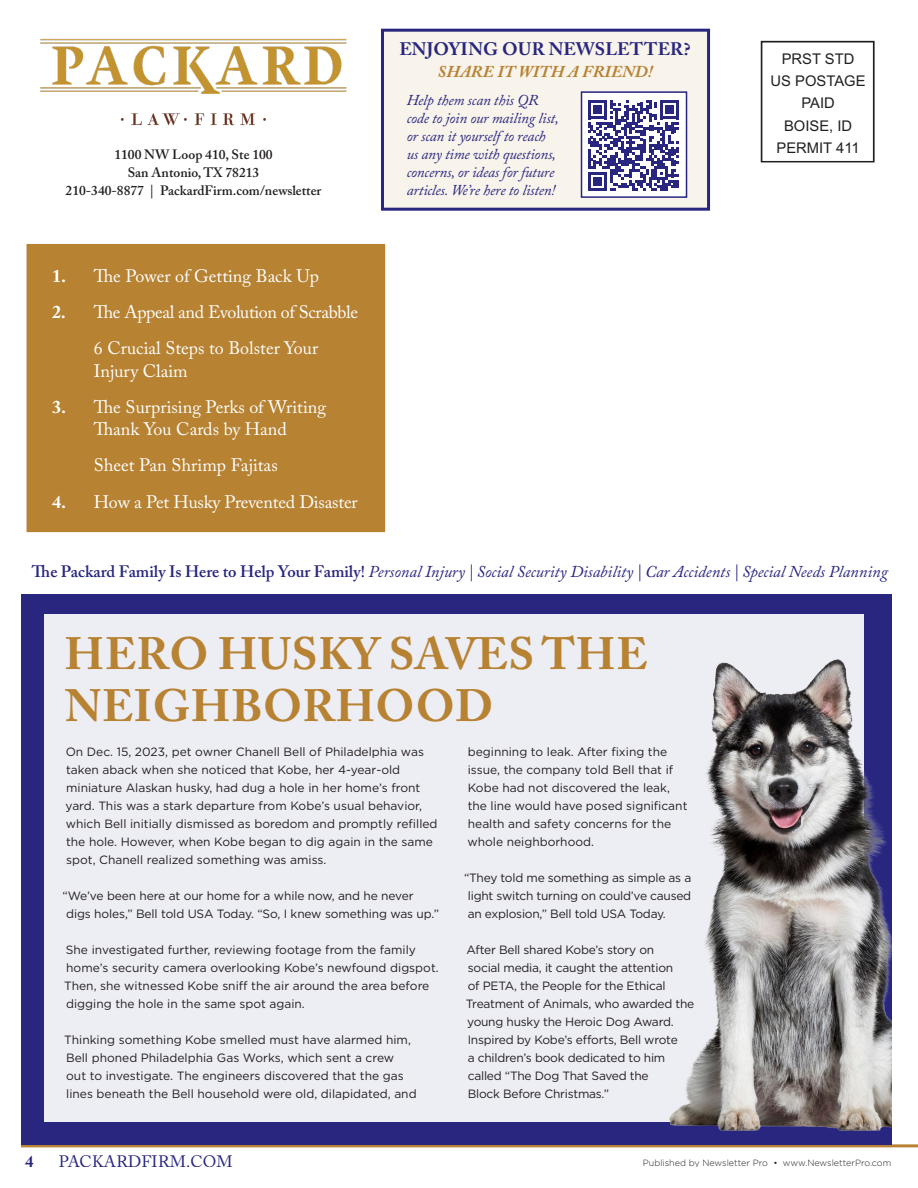
<style>
.page{position:relative;width:918px;height:1188px;background:#fff}
.page>*{position:absolute;margin:0;border:0;box-sizing:border-box;transform-origin:0 0}
.t1{font:700 45px/52.1px "Adobe Caslon Pro";letter-spacing:.015em;color:#b78232}
.Paragraph_Style_1{font:18px/22.5px "Adobe Caslon Pro";color:#fff}
.Paragraph_Style_1-2{font:18px "Adobe Caslon Pro";letter-spacing:-.02em;color:#fff}
.Paragraph_Style_1-3{font:700 18px "Adobe Caslon Pro";letter-spacing:.015em;color:#28267f}
.Paragraph_Style_1-4{font:italic 16.5px "Adobe Caslon Pro";color:#28267f}
.Paragraph_Style_1-5{font:italic 700 16.5px "Adobe Caslon Pro";letter-spacing:.015em;color:#b78232}
.t2{font:16.5px "Adobe Caslon Pro";letter-spacing:.015em;color:#28267f}
.t3{font:700 16.5px "Adobe Caslon Pro";color:#28267f}
.Paragraph_Style_1-6{font:italic 15px/18px "Adobe Caslon Pro";letter-spacing:-.01em;color:#28267f}
.t4{font:14.7px/22.2px "Arial";color:#231f20;text-align:center}
.t5{font:600 13.5px/18px "Adobe Caslon Pro";color:#231f20;text-align:center}
.body{font:12px/18px "Gotham";color:#231f20}
.body-2{font:12px/18px "Gotham";letter-spacing:-.02em;color:#231f20}
.t6{font:300 9px "Gotham";color:#231f20}
.s1{font-weight:700}
.s2{font-weight:600;font-style:normal}
</style>
<div class="page">
<img style="left:40px;top:38px;width:307px;height:88px">
<div style="left:381px;top:29px;width:329px;height:182px;background:#f8f3eb;border:3px solid #28267f"></div>
<div style="left:27px;top:244px;width:358px;height:288px;background:#b78232"></div>
<hr style="left:0;top:1144px;width:918px;height:3px;background:#b78232">
<div style="left:582px;top:92px;width:105px;height:105px;background:#fff"></div>
<svg style="left:588px;top:100px;width:91px;height:91px"></svg>
<div style="left:581px;top:91px;width:106px;height:107px;border:2px solid #28267f"></div>
<div style="left:17px;top:594px;width:874px;height:550px;background:#28267f"></div>
<div style="left:44px;top:615px;width:820px;height:507px;background:#ededf4"></div>
<img style="left:566px;top:659px;width:325px;height:486px">
<div style="left:761px;top:41px;width:114px;height:121px;border:2px solid #231f20"></div>
<div style="left:0;top:0;width:20px;height:1188px;background:#fff"></div>
<p class="t5" style="left:114px;top:146px;width:160px">1100 NW Loop 410, Ste 100<br>San Antonio, TX 78213</p>
<p class="t5" style="left:66px;top:182px;width:257px">210-340-8877 | PackardFirm.com/newsletter</p>
<p class="Paragraph_Style_1" style="left:52px;top:264px;width:268px"><span class="s1">1.</span> The Power of Getting Back Up</p>
<p class="Paragraph_Style_1-2" style="left:52px;top:301px;width:307px"><span class="s1">2.</span> The Appeal and Evolution of Scrabble</p>
<p class="Paragraph_Style_1" style="left:94px;top:337px;width:226px">6 Crucial Steps to Bolster Your<br>Injury Claim</p>
<p class="Paragraph_Style_1" style="left:52px;top:395px;width:275px;text-align:center"><span class="s1">3.</span> The Surprising Perks of Writing<br>Thank You Cards by Hand</p>
<p class="Paragraph_Style_1" style="left:94px;top:454px;width:185px">Sheet Pan Shrimp Fajitas</p>
<p class="Paragraph_Style_1" style="left:52px;top:490px;width:307px"><span class="s1">4.</span> How a Pet Husky Prevented Disaster</p>
<p class="Paragraph_Style_1-3" style="left:399px;top:38px;width:293px">ENJOYING OUR NEWSLETTER?</p>
<p class="Paragraph_Style_1-5" style="left:437px;top:62px;width:216px">SHARE IT WITH A FRIEND!</p>
<p class="Paragraph_Style_1-6" style="left:407px;top:91px;width:154px">Help them scan this QR code to join our mailing list, or scan it yourself to reach us any time with questions, concerns, or ideas for future articles. We’re here to listen!</p>
<p class="t4" style="left:771px;top:48px;width:96px">PRST STD<br>US POSTAGE<br>PAID<br>BOISE, ID<br>PERMIT 411</p>
<p class="Paragraph_Style_1-4" style="left:32px;top:562px;width:857px"><span class="s2">The Packard Family Is Here to Help Your Family!</span> Personal Injury | Social Security Disability | Car Accidents | Special Needs Planning</p>
<p class="t1" style="left:65px;top:627px;width:584px">HERO HUSKY SAVES THE<br>NEIGHBORHOOD</p>
<p class="body" style="left:66px;top:742px;width:374px">On Dec. 15, 2023, pet owner Chanell Bell of Philadelphia was taken aback when she noticed that Kobe, her 4-year-old miniature Alaskan husky, had dug a hole in her home’s front yard. This was a stark departure from Kobe’s usual behavior, which Bell initially dismissed as boredom and promptly refilled the hole. However, when Kobe began to dig again in the same spot, Chanell realized something was amiss.</p>
<p class="body" style="left:63px;top:886px;width:378px">“We’ve been here at our home for a while now, and he never digs holes,” Bell told USA Today. “So, I knew something was up.”</p>
<p class="body" style="left:64px;top:940px;width:376px">She investigated further, reviewing footage from the family home’s security camera overlooking Kobe’s newfound digspot.<br>Then, she witnessed Kobe sniff the air around the area before digging the hole in the same spot again.</p>
<p class="body" style="left:64px;top:1030px;width:354px">Thinking something Kobe smelled must have alarmed him, Bell phoned Philadelphia Gas Works, which sent a crew<br>out to investigate. The engineers discovered that the gas lines beneath the Bell household were old, dilapidated, and</p>
<p class="body" style="left:467px;top:742px;width:222px">beginning to leak. After fixing the issue, the company told Bell that if<br>Kobe had not discovered the leak, the line would have posed significant health and safety concerns for the whole neighborhood.</p>
<p class="body" style="left:464px;top:868px;width:229px;text-align:justify">“They told me something as simple as a light switch turning on could’ve caused an explosion,” Bell told USA Today.</p>
<p class="body-2" style="left:466px;top:940px;width:230px">After Bell shared Kobe’s story on<br>social media, it caught the attention<br>of PETA, the People for the Ethical Treatment of Animals, who awarded the young husky the Heroic Dog Award.<br>Inspired by Kobe’s efforts, Bell wrote<br>a children’s book dedicated to him called “The Dog That Saved the<br>Block Before Christmas.”</p>
<p class="t3" style="left:25px;top:1152px;width:10px">4</p>
<p class="t2" style="left:59px;top:1152px;width:175px">PACKARDFIRM.COM</p>
<p class="t6" style="left:643px;top:1157px;width:250px">Published by Newsletter Pro • www.NewsletterPro.com</p>
</div>
